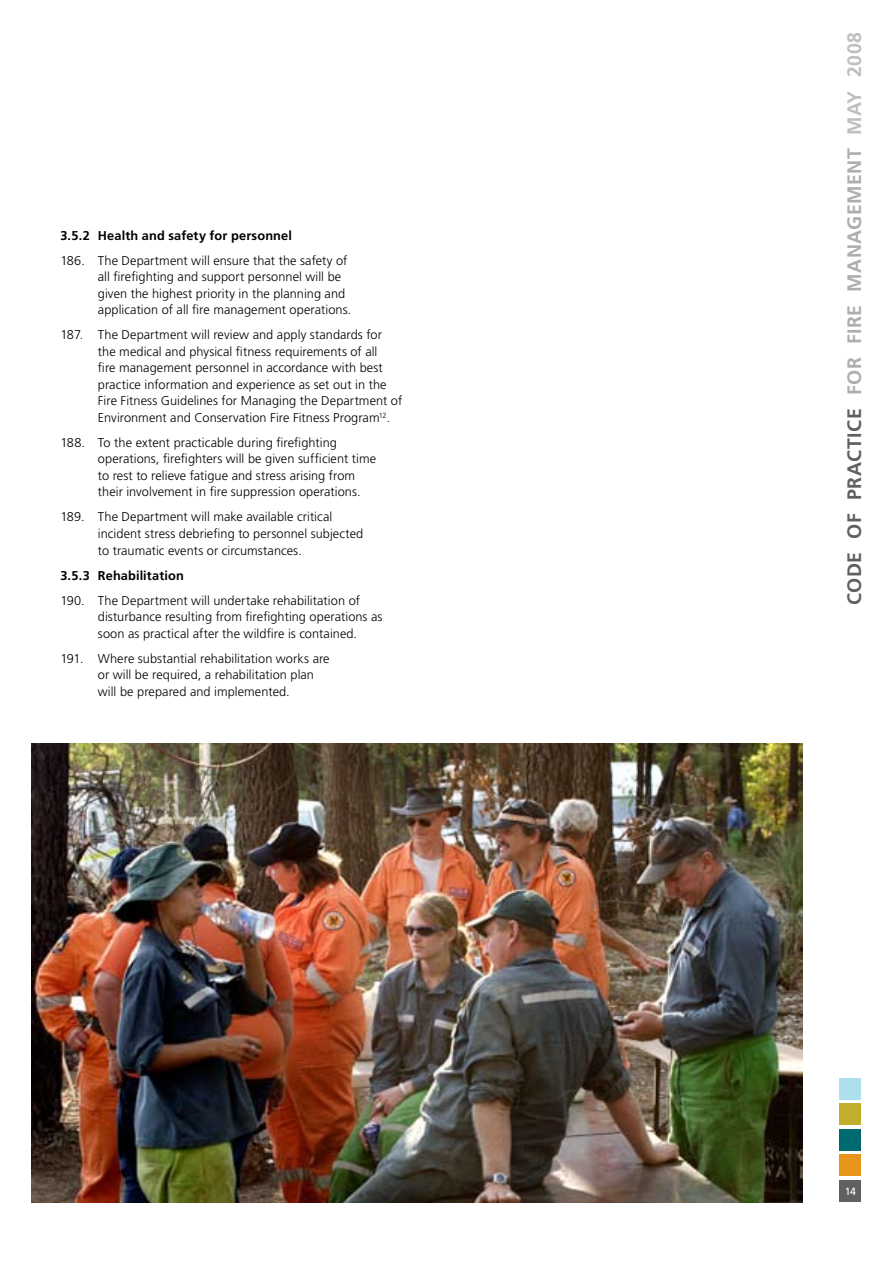
<style>
.page{position:relative;width:893px;height:1263px;background:#fff}
.page>*{position:absolute;margin:0;border:0;box-sizing:border-box;transform-origin:0 0}
.t1{font:700 19.5px "Frutiger";letter-spacing:.025em;color:#b0adad}
.t2{font:300 12.75px/16.5px "Frutiger";letter-spacing:.005em;color:#000}
.t3{font:700 12.75px "Frutiger";letter-spacing:.01em;color:#000}
.t4{font:10.5px "Frutiger";color:#fff}
.s1{color:#5f6060}
.s2{color:#c1bebd}
</style>
<div class="page">
<div style="left:840px;top:1078px;width:21px;height:21px;background:#ade0ed"></div>
<div style="left:840px;top:1103px;width:21px;height:22px;background:#c0ae2c"></div>
<div style="left:840px;top:1129px;width:21px;height:21px;background:#006a71"></div>
<div style="left:840px;top:1154px;width:21px;height:22px;background:#e89419"></div>
<div style="left:840px;top:1180px;width:21px;height:21px;background:#5f6060"></div>
<img style="left:32px;top:743px;width:771px;height:459px">
<p class="t3" style="left:60px;top:228px;width:233px">3.5.2 Health and safety for personnel</p>
<p class="t2" style="left:98px;top:252px;width:255px;text-indent:-38px">186. The Department will ensure that the safety of all firefighting and support personnel will be given the highest priority in the planning and application of all fire management operations.</p>
<p class="t2" style="left:98px;top:327px;width:306px;text-indent:-37px">187. The Department will review and apply standards for the medical and physical fitness requirements of all<br>fire management personnel in accordance with best practice information and experience as set out in the Fire Fitness Guidelines for Managing the Department of Environment and Conservation Fire Fitness Program<sup>12</sup>.</p>
<p class="t2" style="left:98px;top:434px;width:280px;text-indent:-38px">188. To the extent practicable during firefighting operations, firefighters will be given sufficient time to rest to relieve fatigue and stress arising from their involvement in fire suppression operations.</p>
<p class="t2" style="left:98px;top:509px;width:267px;text-indent:-37px">189. The Department will make available critical incident stress debriefing to personnel subjected to traumatic events or circumstances.</p>
<p class="t3" style="left:60px;top:568px;width:125px">3.5.3 Rehabilitation</p>
<p class="t2" style="left:98px;top:592px;width:286px;text-indent:-37px">190. The Department will undertake rehabilitation of disturbance resulting from firefighting operations as soon as practical after the wildfire is contained.</p>
<p class="t2" style="left:98px;top:650px;width:233px;text-indent:-37px">191. Where substantial rehabilitation works are or will be required, a rehabilitation plan will be prepared and implemented.</p>
<h1 class="t1" style="left:843px;top:605px;width:575px;rotate:-90deg"><span class="s1">Code of Practice</span> for Fire Managem ent <span class="s2">May 2008</span></h1>
<p class="t4" style="left:845px;top:1185px;width:6px">14</p>
</div>
